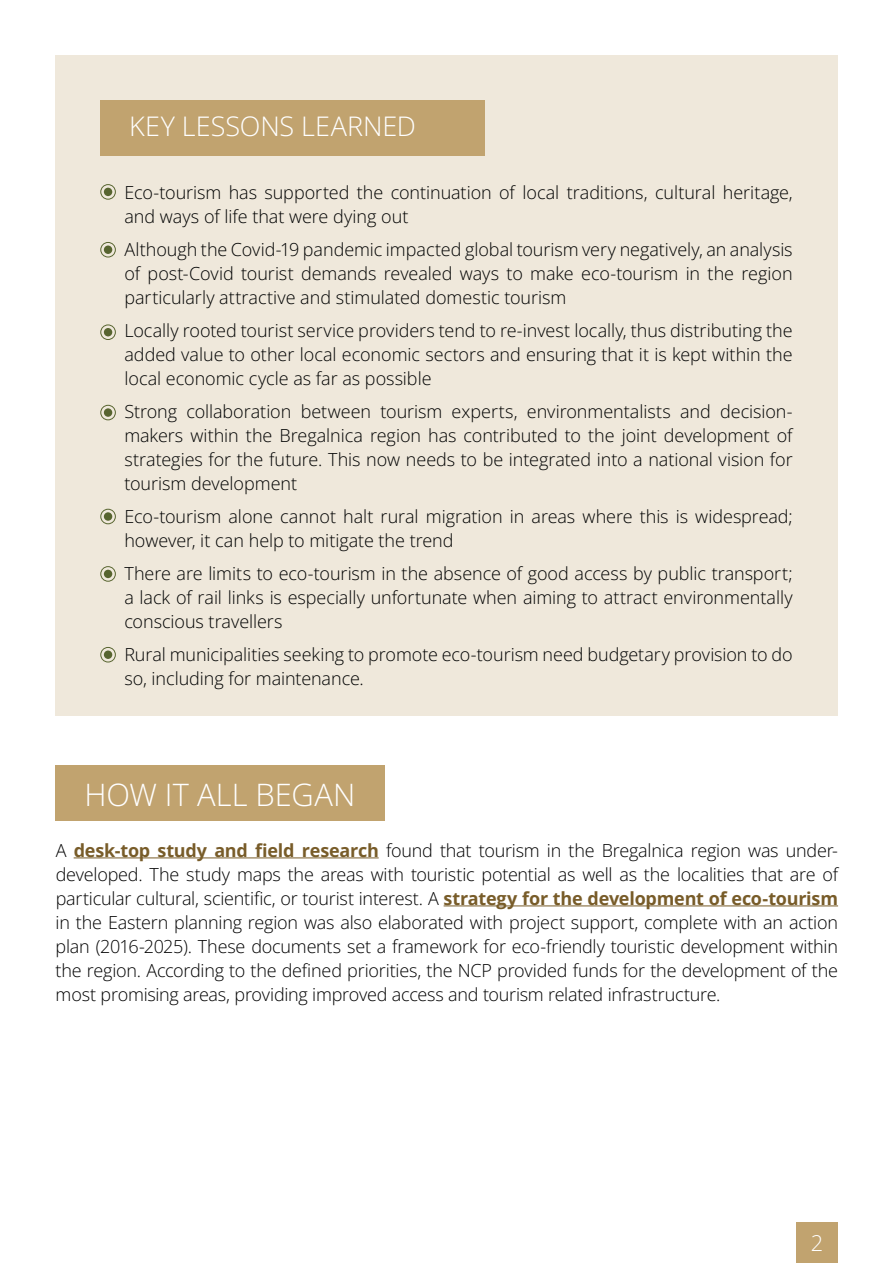
<style>
.page{position:relative;width:893px;height:1263px;background:#fff}
.page>*{position:absolute;margin:0;border:0;box-sizing:border-box;transform-origin:0 0}
.t1{font:300 30.9px "Open Sans";color:#fff}
.t2{font:300 27px "Open Sans";color:#fff}
.t3{font:300 21.9px "Open Sans";color:#fff}
.t4{font:300 18px/24px "Open Sans";letter-spacing:-.005em;color:#000101;text-align:justify}
.s1{font-weight:700;color:#785c29}
</style>
<div class="page">
<div style="left:55px;top:55px;width:782px;height:661px;background:#efe8db"></div>
<div style="left:100px;top:100px;width:385px;height:56px;background:#c1a36f"></div>
<svg style="left:100px;top:184px;width:16px;height:16px"></svg>
<div style="left:104px;top:188px;width:8px;height:8px;background:#57642f;border-radius:50%"></div>
<svg style="left:100px;top:242px;width:16px;height:15px"></svg>
<div style="left:104px;top:245px;width:8px;height:9px;background:#57642f;border-radius:50%"></div>
<svg style="left:100px;top:324px;width:16px;height:16px"></svg>
<div style="left:104px;top:328px;width:8px;height:8px;background:#57642f;border-radius:50%"></div>
<svg style="left:100px;top:405px;width:16px;height:15px"></svg>
<div style="left:104px;top:408px;width:8px;height:9px;background:#57642f;border-radius:50%"></div>
<svg style="left:100px;top:509px;width:16px;height:15px"></svg>
<div style="left:104px;top:512px;width:8px;height:9px;background:#57642f;border-radius:50%"></div>
<svg style="left:100px;top:566px;width:16px;height:16px"></svg>
<div style="left:104px;top:570px;width:8px;height:8px;background:#57642f;border-radius:50%"></div>
<svg style="left:100px;top:647px;width:16px;height:15px"></svg>
<div style="left:104px;top:650px;width:8px;height:9px;background:#57642f;border-radius:50%"></div>
<hr style="left:74px;top:858px;width:305px;height:1px;background:#785c29">
<hr style="left:444px;top:906px;width:394px;height:1px;background:#785c29">
<div style="left:56px;top:765px;width:329px;height:56px;background:#c1a36f"></div>
<div style="left:796px;top:1222px;width:42px;height:41px;background:#c1a36f"></div>
<h2 class="t2" style="left:129px;top:108px;width:288px">KEY LESSONS LEARNED</h2>
<p class="t4" style="left:124px;top:180px;width:670px">Eco-tourism has supported the continuation of local traditions, cultural heritage, and ways of life that were dying out</p>
<p class="t4" style="left:124px;top:237px;width:670px">Although the Covid-19 pandemic impacted global tourism very negatively, an analysis of post-Covid tourist demands revealed ways to make eco-tourism in the region particularly attractive and stimulated domestic tourism</p>
<p class="t4" style="left:124px;top:318px;width:670px">Locally rooted tourist service providers tend to re-invest locally, thus distributing the added value to other local economic sectors and ensuring that it is kept within the local economic cycle as far as possible</p>
<p class="t4" style="left:124px;top:399px;width:670px">Strong collaboration between tourism experts, environmentalists and decision&shy;makers within the Bregalnica region has contributed to the joint development of strategies for the future. This now needs to be integrated into a national vision for tourism development</p>
<p class="t4" style="left:124px;top:504px;width:670px">Eco-tourism alone cannot halt rural migration in areas where this is widespread; however, it can help to mitigate the trend</p>
<p class="t4" style="left:124px;top:560px;width:670px">There are limits to eco-tourism in the absence of good access by public transport; a lack of rail links is especially unfortunate when aiming to attract environmentally conscious travellers</p>
<p class="t4" style="left:124px;top:641px;width:670px">Rural municipalities seeking to promote eco-tourism need budgetary provision to do so, including for maintenance.</p>
<h1 class="t1" style="left:84px;top:773px;width:273px">HOW IT ALL BEGAN</h1>
<p class="t4" style="left:56px;top:838px;width:784px">A <span class="s1">desk-top study and field research</span> found that tourism in the Bregalnica region was under&shy;developed. The study maps the areas with touristic potential as well as the localities that are of particular cultural, scientific, or tourist interest. A <span class="s1">strategy for the development of eco-tourism </span>in the Eastern planning region was also elaborated with project support, complete with an action plan (2016-2025). These documents set a framework for eco-friendly touristic development within the region. According to the defined priorities, the NCP provided funds for the development of the most promising areas, providing improved access and tourism related infrastructure.</p>
<p class="t3" style="left:811px;top:1228px;width:14px">2</p>
</div>
